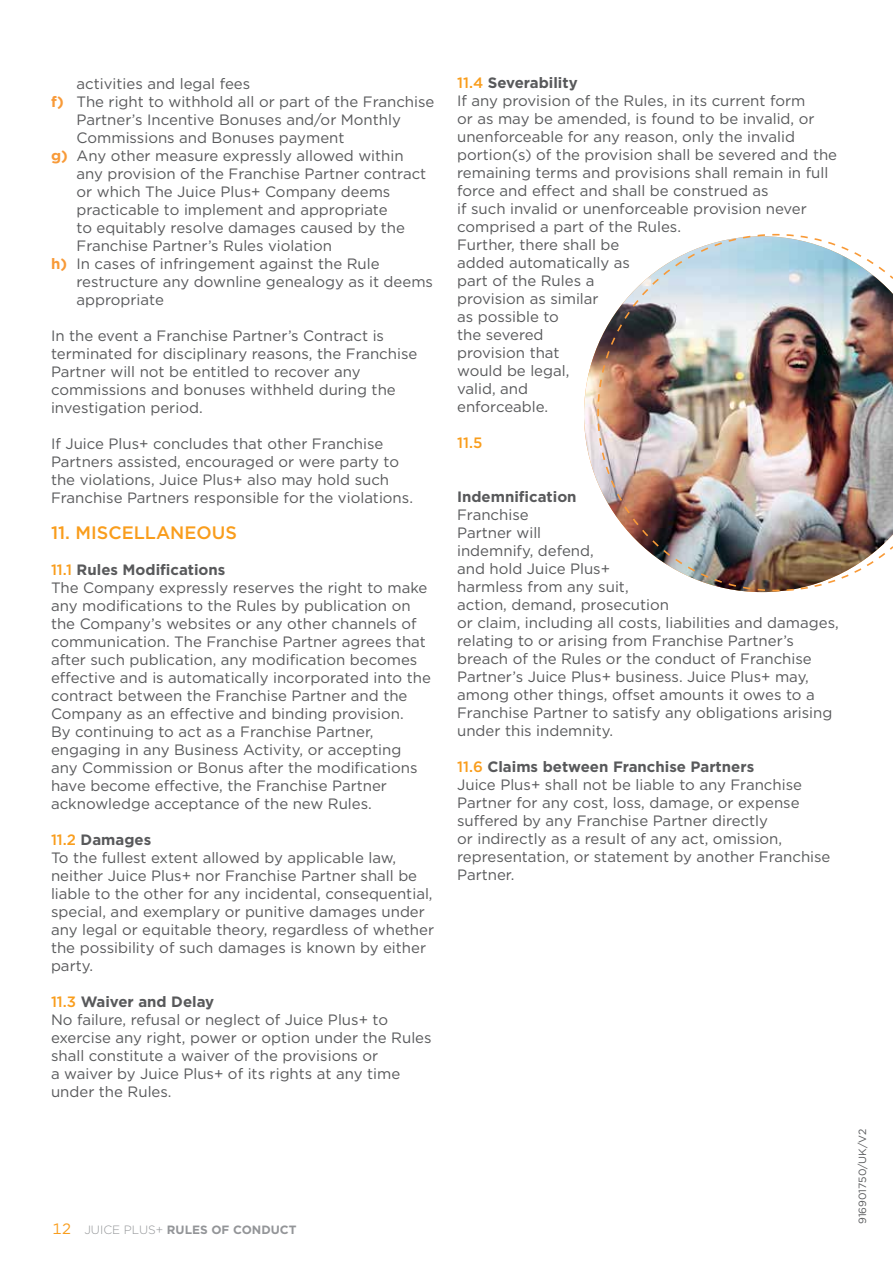
<style>
.page{position:relative;width:893px;height:1263px;background:#fff}
.page>*{position:absolute;margin:0;border:0;box-sizing:border-box;transform-origin:0 0}
.t1{font:500 18px "Gotham";color:#f99d1c}
.t2{font:15px/18px "Gotham";color:#58595b}
.t3{font:700 15px "Gotham";color:#58595b}
.t4{font:500 15px "Gotham";color:#f99d1c}
.t5{font:700 12px "Gotham";color:#939598}
.t6{font:10.5px "Gotham";color:#58595b}
.s1{font-weight:700;color:#f89a38}
.s2{font-weight:500;color:#f99d1c}
.s3{font-weight:700}
.s4{font-weight:400;font-size:15px;color:#f99d1c}
.s5{font-weight:300}
</style>
<div class="page">
<img style="left:584px;top:350px;width:12px;height:129px">
<img style="left:596px;top:233px;width:297px;height:359px">
<p class="t2" style="left:77px;top:74px;width:175px">activities and legal fees</p>
<p class="t2" style="left:51px;top:92px;width:385px"><span class="s1">f)</span> The right to withhold all or part of the Franchise</p>
<p class="t2" style="left:77px;top:110px;width:326px">Partner’s Incentive Bonuses and/or Monthly</p>
<p class="t2" style="left:77px;top:128px;width:270px">Commissions and Bonuses payment</p>
<p class="t2" style="left:51px;top:146px;width:354px"><span class="s1">g)</span> Any other measure expressly allowed within</p>
<p class="t2" style="left:77px;top:164px;width:351px">any provision of the Franchise Partner contract</p>
<p class="t2" style="left:77px;top:182px;width:315px">or which The Juice Plus+ Company deems</p>
<p class="t2" style="left:77px;top:200px;width:313px">practicable to implement and appropriate</p>
<p class="t2" style="left:77px;top:218px;width:330px">to equitably resolve damages caused by the</p>
<p class="t2" style="left:77px;top:236px;width:257px">Franchise Partner’s Rules violation</p>
<p class="t2" style="left:51px;top:254px;width:330px"><span class="s1">h)</span> In cases of infringement against the Rule</p>
<p class="t2" style="left:77px;top:272px;width:358px">restructure any downline genealogy as it deems</p>
<p class="t2" style="left:77px;top:290px;width:89px">appropriate</p>
<p class="t2" style="left:51px;top:326px;width:368px">In the event a Franchise Partner’s Contract is terminated for disciplinary reasons, the Franchise Partner will not be entitled to recover any commissions and bonuses withheld during the investigation period.</p>
<p class="t2" style="left:51px;top:434px;width:363px">If Juice Plus+ concludes that other Franchise Partners assisted, encouraged or were party to the violations, Juice Plus+ also may hold such Franchise Partners responsible for the violations.</p>
<p class="t1" style="left:51px;top:520px;width:187px">11. MISCELLANEOUS</p>
<p class="t2" style="left:51px;top:560px;width:381px"><span class="s2">11.1</span> <span class="s3">Rules Modifications<br></span>The Company expressly reserves the right to make any modifications to the Rules by publication on the Company’s websites or any other channels of communication. The Franchise Partner agrees that after such publication, any modification becomes effective and is automatically incorporated into the contract between the Franchise Partner and the Company as an effective and binding provision.<br>By continuing to act as a Franchise Partner, engaging in any Business Activity, or accepting any Commission or Bonus after the modifications have become effective, the Franchise Partner acknowledge acceptance of the new Rules.</p>
<p class="t2" style="left:51px;top:830px;width:385px"><span class="s2">11.2</span> <span class="s3">Damages<br></span>To the fullest extent allowed by applicable law, neither Juice Plus+ nor Franchise Partner shall be liable to the other for any incidental, consequential, special, and exemplary or punitive damages under any legal or equitable theory, regardless of whether the possibility of such damages is known by either party.</p>
<p class="t2" style="left:51px;top:992px;width:382px"><span class="s2">11.3</span> <span class="s3">Waiver and Delay<br></span>No failure, refusal or neglect of Juice Plus+ to exercise any right, power or option under the Rules shall constitute a waiver of the provisions or<br>a waiver by Juice Plus+ of its rights at any time under the Rules.</p>
<p class="t5" style="left:52px;top:1222px;width:246px"><span class="s4">12</span> <span class="s5">JUICE PLUS+</span> RULES OF CONDUCT</p>
<p class="t2" style="left:457px;top:73px;width:382px"><span class="s2">11.4</span> <span class="s3">Severability<br></span>If any provision of the Rules, in its current form<br>or as may be amended, is found to be invalid, or unenforceable for any reason, only the invalid portion(s) of the provision shall be severed and the remaining terms and provisions shall remain in full force and effect and shall be construed as<br>if such invalid or unenforceable provision never comprised a part of the Rules.<br>Further, there shall be<br>added automatically as<br>part of the Rules a<br>provision as similar<br>as possible to<br>the severed<br>provision that<br>would be legal,<br>valid, and<br>enforceable.</p>
<p class="t4" style="left:457px;top:432px;width:27px">11.5</p>
<p class="t3" style="left:457px;top:486px;width:121px">Indemnification</p>
<p class="t2" style="left:457px;top:505px;width:383px">Franchise<br>Partner will<br>indemnify, defend,<br>and hold Juice Plus+<br>harmless from any suit,<br>action, demand, prosecution<br>or claim, including all costs, liabilities and damages, relating to or arising from Franchise Partner’s breach of the Rules or the conduct of Franchise Partner’s Juice Plus+ business. Juice Plus+ may, among other things, offset amounts it owes to a Franchise Partner to satisfy any obligations arising under this indemnity.</p>
<p class="t2" style="left:457px;top:757px;width:375px"><span class="s2">11.6</span> <span class="s3">Claims between Franchise Partners<br></span>Juice Plus+ shall not be liable to any Franchise Partner for any cost, loss, damage, or expense suffered by any Franchise Partner directly<br>or indirectly as a result of any act, omission, representation, or statement by another Franchise Partner.</p>
<p class="t6" style="left:856px;top:1224px;width:97px;rotate:-90deg">916901750/UK/V2</p>
</div>
